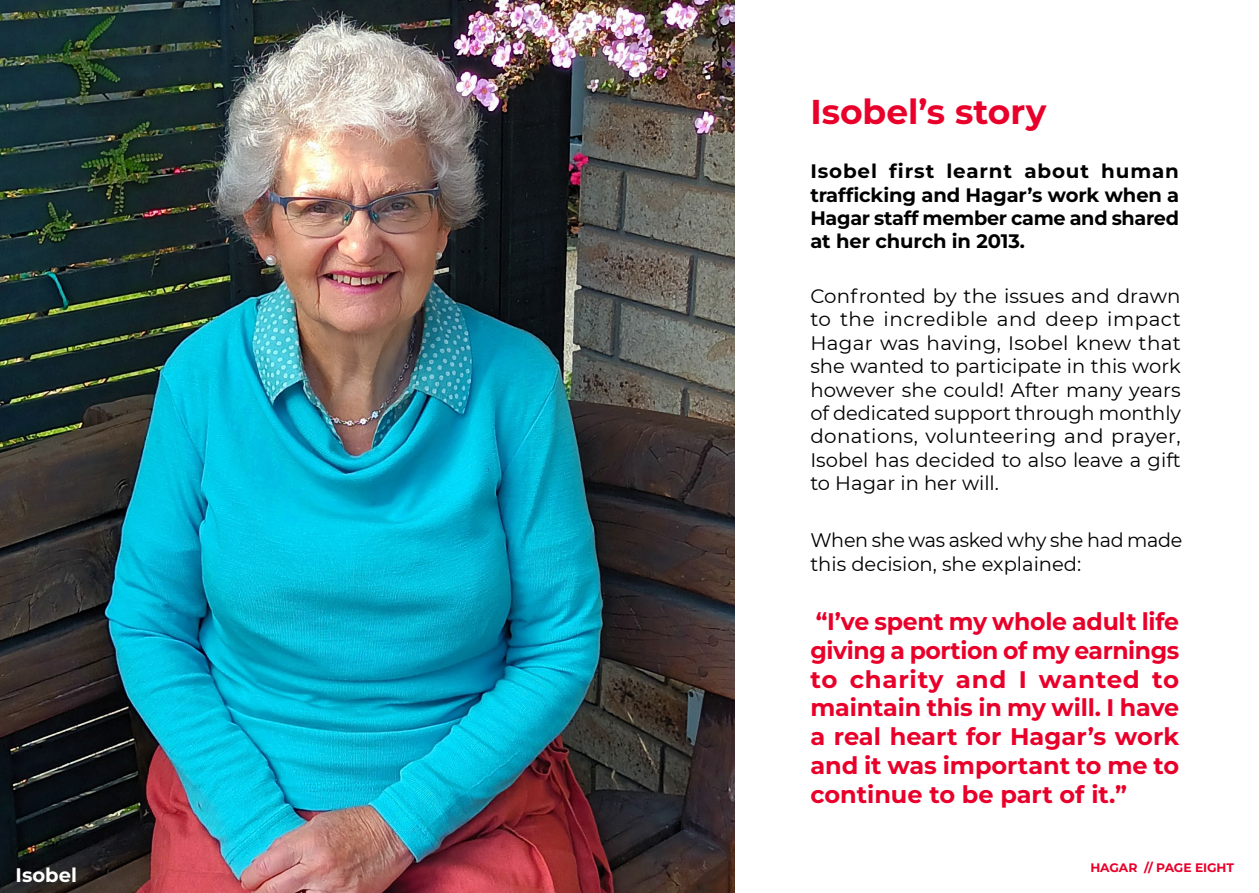
<style>
.page{position:relative;width:1259px;height:893px;background:#fff}
.page>*{position:absolute;margin:0;border:0;box-sizing:border-box;transform-origin:0 0}
.t1{font:100 34.5px "Montserrat";color:#e8002a}
.t2{font:100 24px/28.8px "Montserrat";color:#e8002a;text-align:justify}
.t3{font:19.5px/23.4px "Montserrat";color:#000;text-align:justify}
.t4{font:100 19.5px/23.4px "Montserrat";letter-spacing:-.01em;color:#000;text-align:justify}
.t5{font:100 19.5px "Montserrat";color:#fff}
.t6{font:100 12.3px "Montserrat";letter-spacing:-.005em;color:#e8002a}
</style>
<div class="page">
<img style="left:0;top:0;width:734px;height:893px">
<p class="t5" style="left:16px;top:862px;width:63px">Isobel</p>
<h1 class="t1" style="left:810px;top:88px;width:237px">Isobel’s story</h1>
<p class="t4" style="left:810px;top:159px;width:370px">Isobel first learnt about human trafficking and Hagar’s work when a Hagar staff member came and shared at her church in 2013.</p>
<p class="t3" style="left:810px;top:284px;width:372px">Confronted by the issues and drawn to the incredible and deep impact Hagar was having, Isobel knew that she wanted to participate in this work however she could! After many years of dedicated support through monthly donations, volunteering and prayer, Isobel has decided to also leave a gift to Hagar in her will.</p>
<p class="t3" style="left:810px;top:528px;width:373px">When she was asked why she had made this decision, she explained:</p>
<p class="t2" style="left:810px;top:606px;width:370px">“I’ve spent my whole adult life giving a portion of my earnings to charity and I wanted to maintain this in my will. I have a real heart for Hagar’s work and it was important to me to continue to be part of it.”</p>
<p class="t6" style="left:1090px;top:859px;width:145px">HAGAR // PAGE EIGHT</p>
</div>
